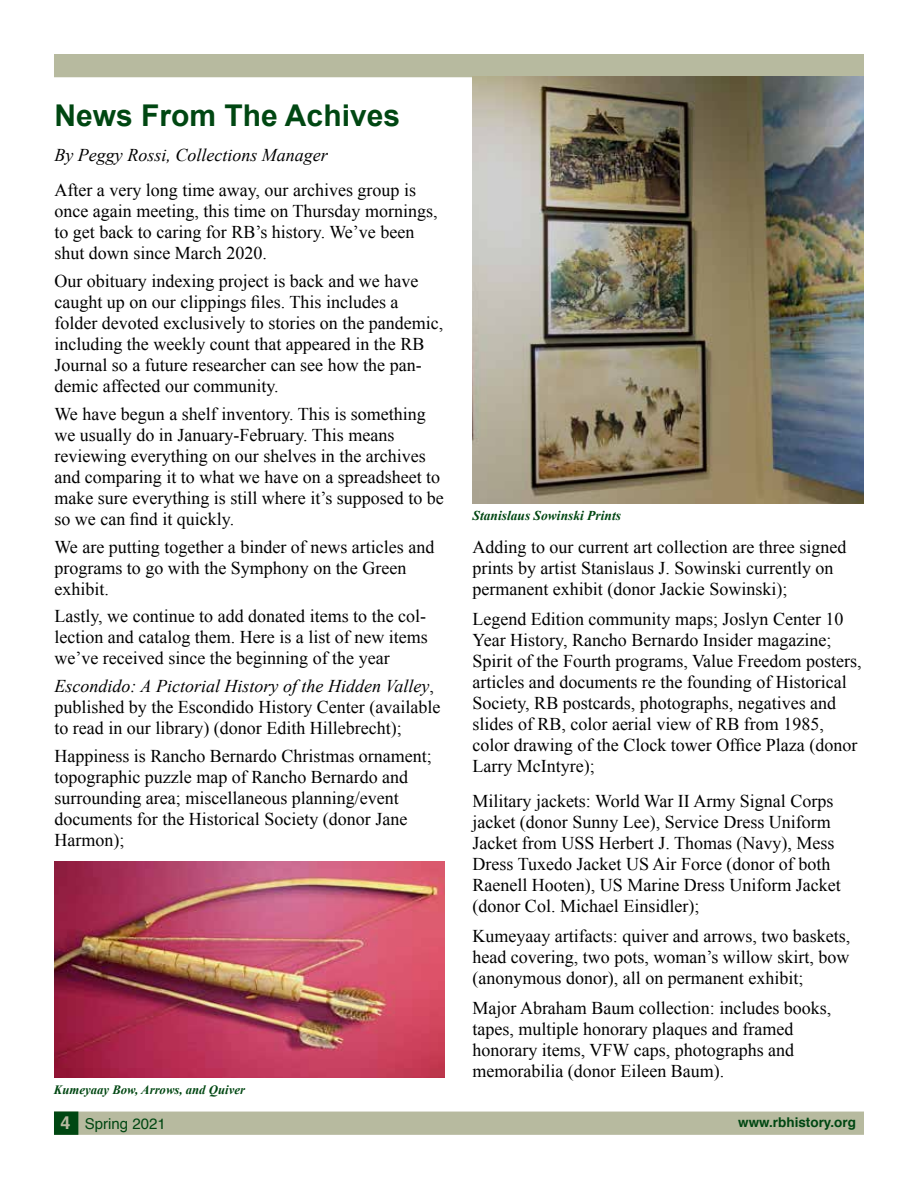
<style>
.page{position:relative;width:918px;height:1188px;background:#fff}
.page>*{position:absolute;margin:0;border:0;box-sizing:border-box;transform-origin:0 0}
.t1{font:700 30px "Arial";color:#004712}
.t2{font:18px/21px "Times New Roman";color:#000}
.t3{font:italic 18px "Times New Roman";color:#000}
.t4{font:15px "Helvetica";color:#004712}
.t5{font:italic 700 13.5px "Times New Roman";color:#004712}
.t6{font:700 13.5px "Helvetica";color:#004712}
.t7{font:italic 700 12.75px "Times New Roman";color:#004712}
.s1{font-style:italic}
.s2{font-weight:700;font-size:18px;color:#b7ba9f}
</style>
<div class="page">
<div style="left:54px;top:54px;width:810px;height:23px;background:#b7ba9f"></div>
<div style="left:54px;top:1112px;width:810px;height:23px;background:#b7ba9f;border:2px solid #b7ba9f"></div>
<div style="left:54px;top:1112px;width:24px;height:23px;background:#004712"></div>
<img style="left:472px;top:77px;width:392px;height:426px">
<img style="left:55px;top:862px;width:390px;height:216px">
<h1 class="t1" style="left:54px;top:95px;width:347px">News From The Achives</h1>
<p class="t3" style="left:54px;top:143px;width:275px">By Peggy Rossi, Collections Manager</p>
<p class="t2" style="left:54px;top:179px;width:385px">After a very long time away, our archives group is once again meeting, this time on Thursday mornings, to get back to caring for RB’s history. We’ve been shut down since March 2020.</p>
<p class="t2" style="left:54px;top:270px;width:390px">Our obituary indexing project is back and we have caught up on our clippings files. This includes a folder devoted exclusively to stories on the pandemic, including the weekly count that appeared in the RB Journal so a future researcher can see how the pan&shy;demic affected our community.</p>
<p class="t2" style="left:54px;top:403px;width:391px">We have begun a shelf inventory. This is something we usually do in January-February. This means reviewing everything on our shelves in the archives and comparing it to what we have on a spreadsheet to make sure everything is still where it’s supposed to be so we can find it quickly.</p>
<p class="t2" style="left:54px;top:536px;width:381px">We are putting together a binder of news articles and programs to go with the Symphony on the Green exhibit.</p>
<p class="t2" style="left:54px;top:606px;width:375px;text-align:justify">Lastly, we continue to add donated items to the col&shy;lection and catalog them. Here is a list of new items we’ve received since the beginning of the year</p>
<p class="t2" style="left:54px;top:675px;width:387px"><span class="s1">Escondido: A Pictorial History of the Hidden Valley</span>, published by the Escondido History Center (available to read in our library) (donor Edith Hillebrecht);</p>
<p class="t2" style="left:54px;top:745px;width:379px">Happiness is Rancho Bernardo Christmas ornament; topographic puzzle map of Rancho Bernardo and surrounding area; miscellaneous planning/event documents for the Historical Society (donor Jane Harmon);</p>
<p class="t7" style="left:54px;top:1081px;width:193px">Kumeyaay Bow, Arrows, and Quiver</p>
<p class="t5" style="left:472px;top:506px;width:150px">Stanislaus Sowinski Prints</p>
<p class="t2" style="left:473px;top:536px;width:375px">Adding to our current art collection are three signed prints by artist Stanislaus J. Sowinski currently on permanent exhibit (donor Jackie Sowinski);</p>
<p class="t2" style="left:473px;top:608px;width:391px">Legend Edition community maps; Joslyn Center 10<br>Year History, Rancho Bernardo Insider magazine; Spirit of the Fourth programs, Value Freedom posters, articles and documents re the founding of Historical Society, RB postcards, photographs, negatives and slides of RB, color aerial view of RB from 1985, color drawing of the Clock tower Office Plaza (donor Larry McIntyre);</p>
<p class="t2" style="left:473px;top:790px;width:370px">Military jackets: World War II Army Signal Corps jacket (donor Sunny Lee), Service Dress Uniform Jacket from USS Herbert J. Thomas (Navy), Mess Dress Tuxedo Jacket US Air Force (donor of both Raenell Hooten), US Marine Dress Uniform Jacket (donor Col. Michael Einsidler);</p>
<p class="t2" style="left:473px;top:925px;width:379px;text-align:justify">Kumeyaay artifacts: quiver and arrows, two baskets, head covering, two pots, woman’s willow skirt, bow (anonymous donor), all on permanent exhibit;</p>
<p class="t2" style="left:473px;top:997px;width:360px">Major Abraham Baum collection: includes books, tapes, multiple honorary plaques and framed honorary items, VFW caps, photographs and memorabilia (donor Eileen Baum).</p>
<p class="t4" style="left:60px;top:1112px;width:107px"><span class="s2">4</span> Spring 2021</p>
<p class="t6" style="left:738px;top:1112px;width:119px">www.rbhistory.org</p>
</div>
